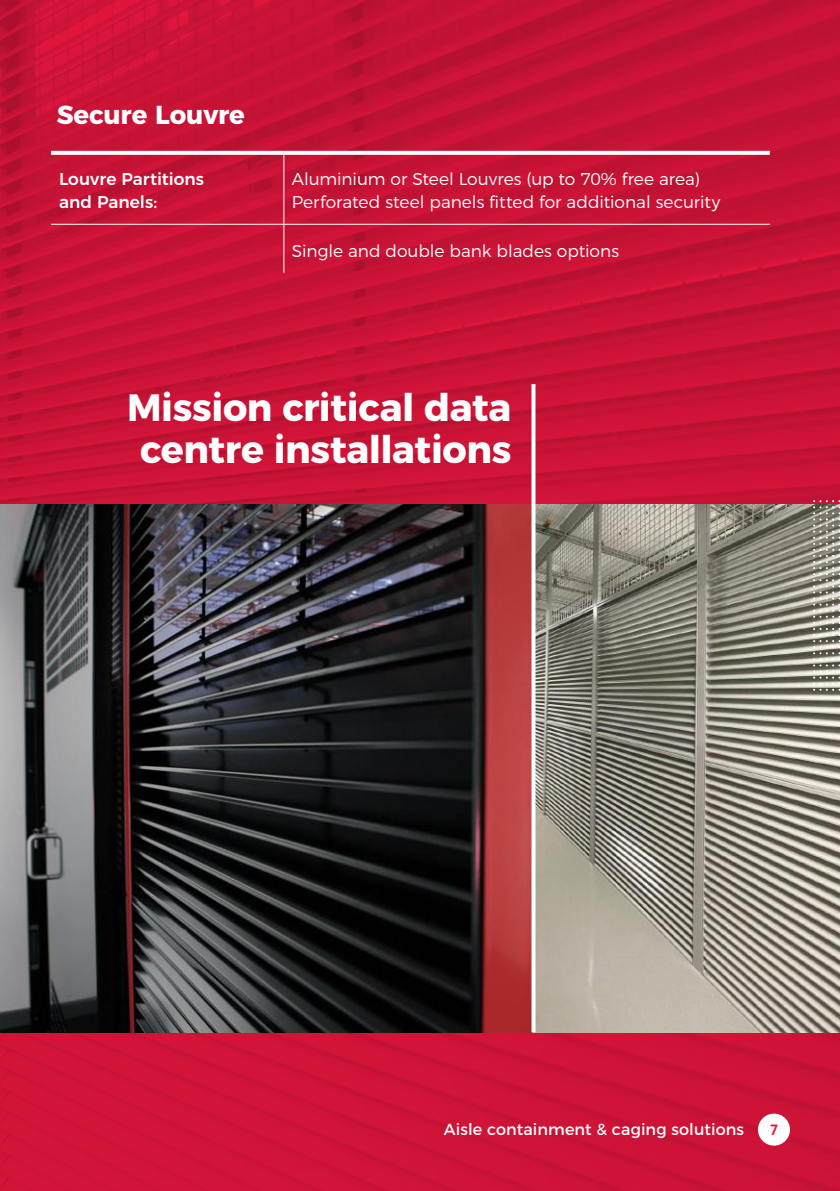
<style>
.page{position:relative;width:840px;height:1191px;background:#fff}
.page>*{position:absolute;margin:0;border:0;box-sizing:border-box;transform-origin:0 0}
.t1{font:700 38px/42px "Montserrat";letter-spacing:-.01em;color:#fff;text-align:center}
.t2{font:700 26px "Montserrat";letter-spacing:-.005em;color:#fff}
.t3{font:300 17px/23px "Montserrat";color:#fff}
.t4{font:500 17px/23px "Montserrat";color:#fff}
.t5{font:16px "Montserrat";letter-spacing:.005em;color:#fff}
.t6{font:600 14px "Axiforma";color:#e4163d}
</style>
<div class="page">
<img style="left:0;top:0;width:839px;height:1191px">
<img style="left:0;top:0;width:1px;height:414px">
<img style="left:0;top:414px;width:1px;height:183px">
<img style="left:0;top:504px;width:839px;height:528px">
<svg style="left:531px;top:384px;width:4px;height:648px"></svg>
<svg style="left:51px;top:151px;width:233px;height:4px"></svg>
<svg style="left:284px;top:151px;width:485px;height:4px"></svg>
<hr style="left:283px;top:155px;width:1px;height:69px;background:#fff">
<hr style="left:283px;top:224px;width:1px;height:49px;background:#fff">
<hr style="left:51px;top:224px;width:232px;height:1px;background:#fff">
<hr style="left:284px;top:224px;width:485px;height:1px;background:#fff">
<div style="left:757px;top:1113px;width:32px;height:32px;background:#fff;border-radius:50%"></div>
<svg style="left:809px;top:500px;width:31px;height:191px"></svg>
<h2 class="t2" style="left:57px;top:94px;width:190px">Secure Louvre</h2>
<p class="t4" style="left:59px;top:166px;width:146px">Louvre Partitions and Panels:</p>
<p class="t3" style="left:292px;top:166px;width:429px">Aluminium or Steel Louvres (up to 70% free area)<br>Perforated steel panels fitted for additional security</p>
<p class="t3" style="left:292px;top:238px;width:328px">Single and double bank blades options</p>
<h1 class="t1" style="left:127px;top:383px;width:386px">Mission critical data centre installations</h1>
<p class="t5" style="left:443px;top:1116px;width:301px">Aisle containment &amp; caging solutions</p>
<p class="t6" style="left:769px;top:1120px;width:9px">7</p>
</div>
